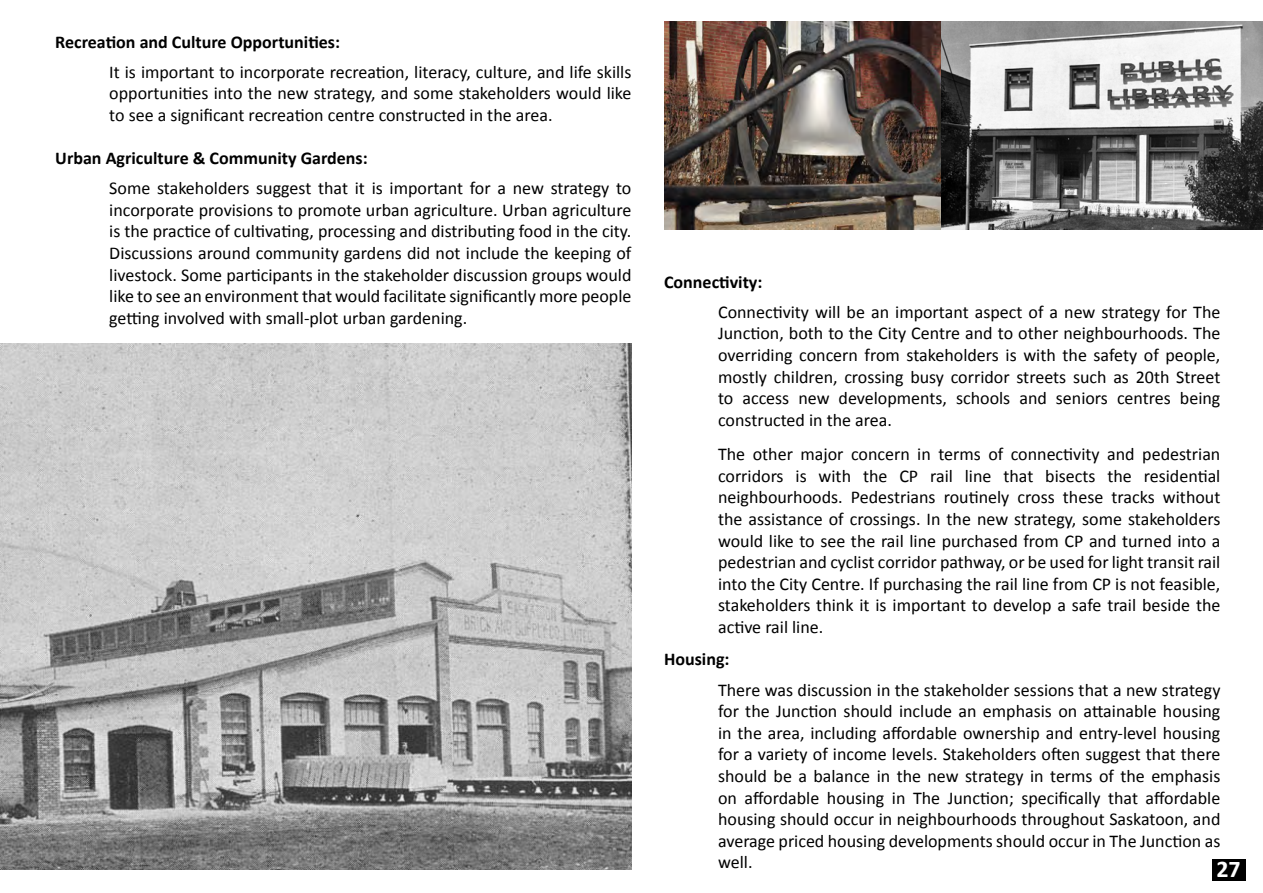
<style>
.page{position:relative;width:1263px;height:893px;background:#fff}
.page>*{position:absolute;margin:0;border:0;box-sizing:border-box;transform-origin:0 0}
.t1{font:700 24px "Calibri";color:#fff}
.t2{font:18px/21.6px "Calibri";color:#000;text-align:justify}
.t3{font:700 18px "Calibri";color:#000}
</style>
<div class="page">
<img style="left:0;top:343px;width:631px;height:527px">
<img style="left:664px;top:21px;width:278px;height:209px">
<div style="left:1212px;top:859px;width:33px;height:21px;background:#000"></div>
<img style="left:942px;top:21px;width:321px;height:209px">
<p class="t3" style="left:55px;top:30px;width:286px">Recreation and Culture Opportunities:</p>
<p class="t2" style="left:109px;top:61px;width:524px">It is important to incorporate recreation, literacy, culture, and life skills opportunities into the new strategy, and some stakeholders would like to see a significant recreation centre constructed in the area.</p>
<p class="t3" style="left:55px;top:147px;width:314px">Urban Agriculture &amp; Community Gardens:</p>
<p class="t2" style="left:109px;top:177px;width:524px">Some stakeholders suggest that it is important for a new strategy to incorporate provisions to promote urban agriculture. Urban agriculture is the practice of cultivating, processing and distributing food in the city.<br>Discussions around community gardens did not include the keeping of livestock. Some participants in the stakeholder discussion groups would like to see an environment that would facilitate significantly more people getting involved with small-plot urban gardening.</p>
<p class="t3" style="left:664px;top:270px;width:100px">Connectivity:</p>
<p class="t2" style="left:718px;top:301px;width:504px">Connectivity will be an important aspect of a new strategy for The Junction, both to the City Centre and to other neighbourhoods. The overriding concern from stakeholders is with the safety of people, mostly children, crossing busy corridor streets such as 20th Street to access new developments, schools and seniors centres being constructed in the area.</p>
<p class="t2" style="left:718px;top:443px;width:504px">The other major concern in terms of connectivity and pedestrian corridors is with the CP rail line that bisects the residential neighbourhoods. Pedestrians routinely cross these tracks without the assistance of crossings. In the new strategy, some stakeholders would like to see the rail line purchased from CP and turned into a pedestrian and cyclist corridor pathway, or be used for light transit rail into the City Centre. If purchasing the rail line from CP is not feasible, stakeholders think it is important to develop a safe trail beside the active rail line.</p>
<p class="t3" style="left:664px;top:648px;width:67px">Housing:</p>
<p class="t2" style="left:718px;top:679px;width:504px">There was discussion in the stakeholder sessions that a new strategy for the Junction should include an emphasis on attainable housing in the area, including affordable ownership and entry-level housing for a variety of income levels. Stakeholders often suggest that there should be a balance in the new strategy in terms of the emphasis on affordable housing in The Junction; specifically that affordable housing should occur in neighbourhoods throughout Saskatoon, and average priced housing developments should occur in The Junction as well.</p>
<h1 class="t1" style="left:1216px;top:854px;width:26px">27</h1>
</div>
